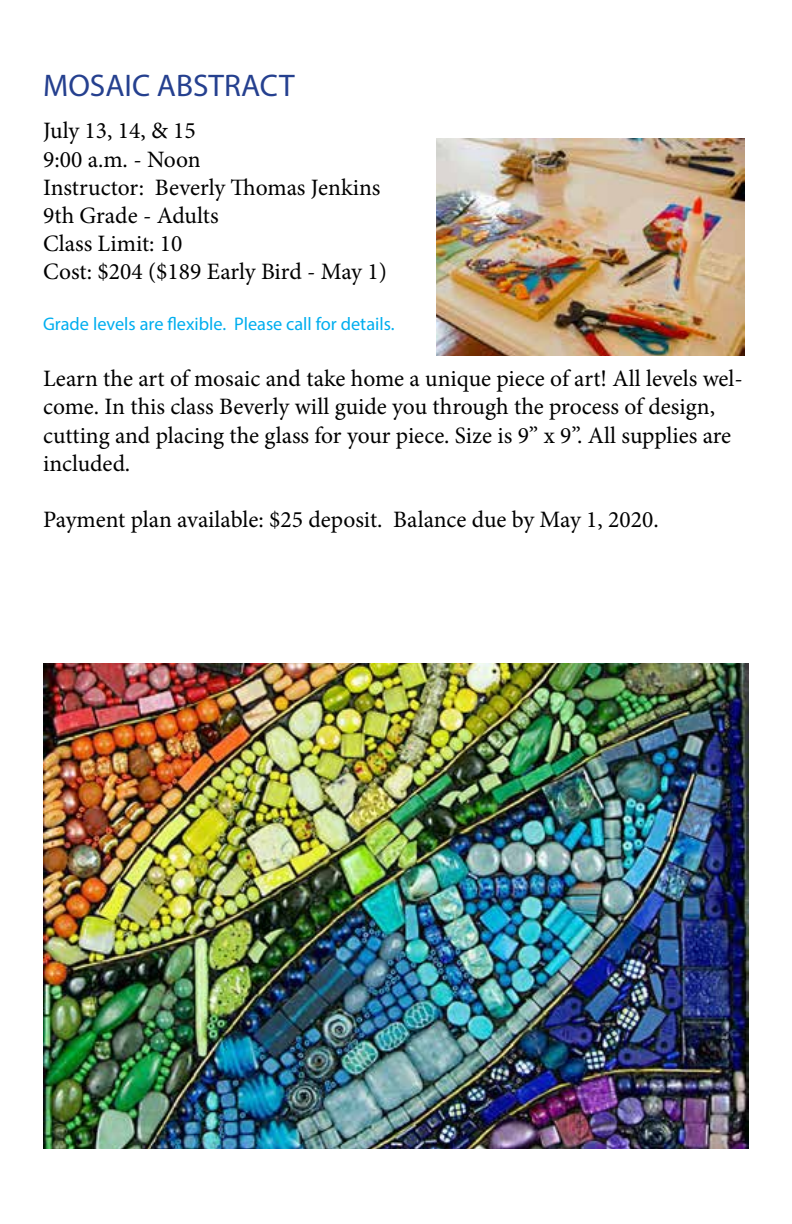
<style>
.page{position:relative;width:792px;height:1224px;background:#fff}
.page>*{position:absolute;margin:0;border:0;box-sizing:border-box;transform-origin:0 0}
.t1{font:31.4px "Myriad Pro";color:#25408f}
.t2{font:23.6px/28.2px "Minion Pro";color:#000}
.t3{font:18.2px "Myriad Pro";color:#00aeef}
</style>
<div class="page">
<img style="left:437px;top:138px;width:307px;height:217px">
<img style="left:43px;top:664px;width:706px;height:484px">
<h1 class="t1" style="left:43px;top:66px;width:253px">MOSAIC ABSTRACT</h1>
<p class="t2" style="left:43px;top:117px;width:345px">July 13, 14, &amp; 15<br>9:00 a.m. - Noon<br>Instructor: Beverly Thomas Jenkins<br>9th Grade - Adults<br>Class Limit: 10<br>Cost: $204 ($189 Early Bird - May 1)</p>
<p class="t3" style="left:43px;top:312px;width:353px">Grade levels are flexible. Please call for details.</p>
<p class="t2" style="left:43px;top:365px;width:701px">Learn the art of mosaic and take home a unique piece of art! All levels wel&shy;come. In this class Beverly will guide you through the process of design, cutting and placing the glass for your piece. Size is 9” x 9”. All supplies are included.</p>
<p class="t2" style="left:43px;top:506px;width:617px">Payment plan available: $25 deposit. Balance due by May 1, 2020.</p>
</div>
